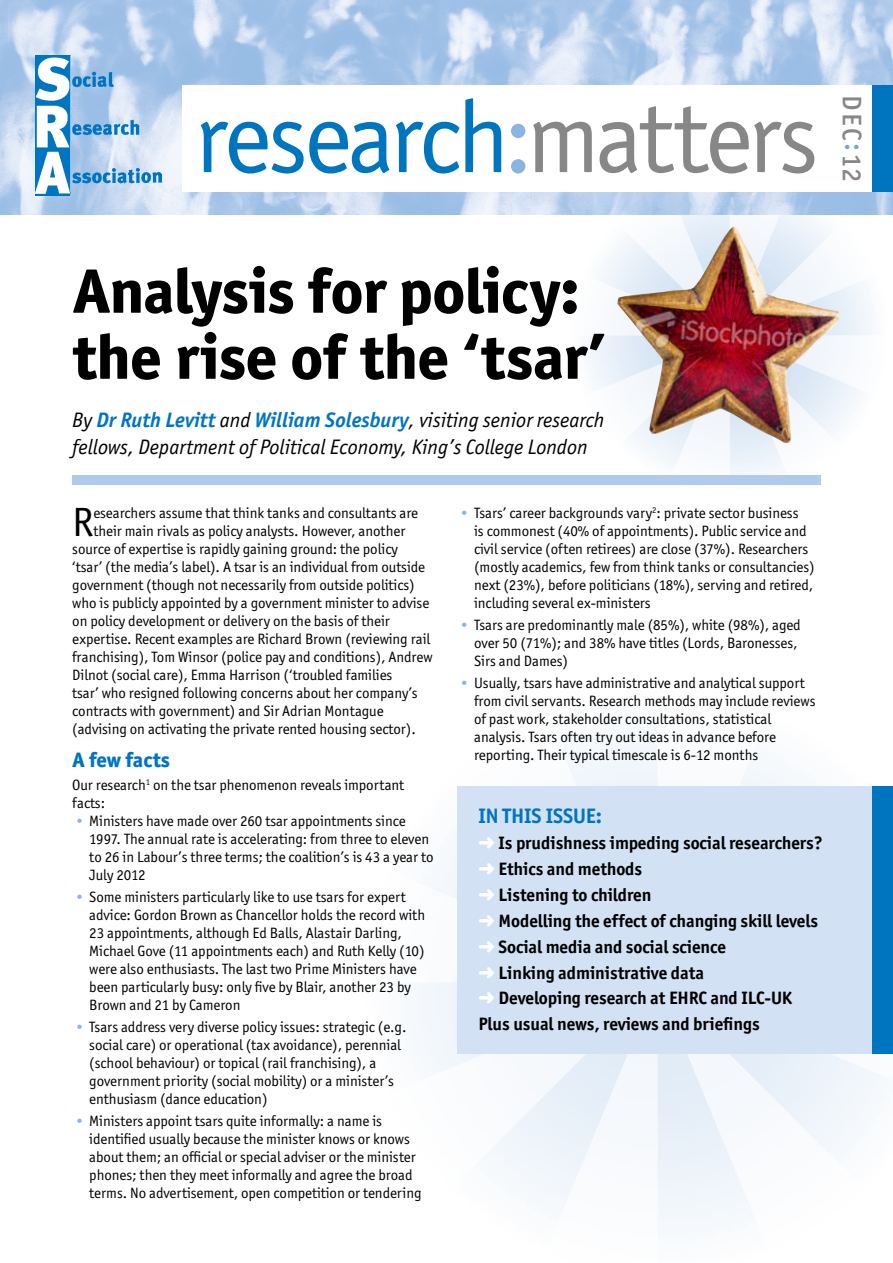
<style>
.page{position:relative;width:893px;height:1263px;background:#fff}
.page>*{position:absolute;margin:0;border:0;box-sizing:border-box;transform-origin:0 0}
.t1{font:102px "Officina San ITC";letter-spacing:-.035em;color:#0075bf}
.t2{font:800 63px/66px "Officina San ITC";letter-spacing:-.015em;color:#000}
.t3{font:40.95px "Officina San ITC";color:#000}
.t4{font:500 27px "Officina San ITC";color:#878787}
.t5{font:italic 21px/27px "Officina San ITC";color:#000}
.t6{font:700 21px "Officina San ITC";letter-spacing:-.005em;color:#0075bf}
.t7{font:800 21px "Officina San ITC";color:#0075bf}
.t8{font:700 18px/25.8px "Officina San ITC";letter-spacing:-.005em;color:#000}
.t9{font:15px/18px "Officina San ITC";letter-spacing:-.005em;color:#000}
.s1{color:#8ab5e1}
.s2{color:#878787}
.s3{color:#6ca6db}
.s4{font-weight:700;color:#0075bf}
.s5{color:#fff}
</style>
<div class="page">
<svg style="left:571px;top:215px;width:301px;height:261px"></svg>
<svg style="left:419px;top:744px;width:474px;height:479px"></svg>
<img style="left:0;top:0;width:893px;height:215px">
<div style="left:35px;top:56px;width:36px;height:140px;background:#0075bf"></div>
<div style="left:183px;top:85px;width:710px;height:106px;background:#fff"></div>
<img style="left:36px;top:56px;width:126px;height:140px">
<div style="left:872px;top:85px;width:21px;height:106px;background:#0075bf"></div>
<img style="left:617px;top:226px;width:222px;height:218px">
<div style="left:72px;top:476px;width:749px;height:9px;background:#b0caeb"></div>
<div style="left:872px;top:786px;width:21px;height:267px;background:#0075bf"></div>
<div style="left:76px;top:817px;width:7px;height:7px;border:3px solid #fff;border-radius:50%"></div>
<div style="left:76px;top:893px;width:7px;height:7px;border:3px solid #fff;border-radius:50%"></div>
<div style="left:76px;top:1023px;width:7px;height:7px;border:3px solid #fff;border-radius:50%"></div>
<div style="left:76px;top:1117px;width:7px;height:8px;border:3px solid #fff;border-radius:50%"></div>
<div style="left:461px;top:509px;width:7px;height:7px;border:3px solid #fff;border-radius:50%"></div>
<div style="left:461px;top:621px;width:7px;height:7px;border:3px solid #fff;border-radius:50%"></div>
<div style="left:461px;top:679px;width:7px;height:7px;border:3px solid #fff;border-radius:50%"></div>
<div style="left:457px;top:786px;width:415px;height:267px;background:#d3e1f4"></div>
<h1 class="t1" style="left:194px;top:79px;width:626px">research<span class="s1">:</span><span class="s2">matters</span></h1>
<h3 class="t4" style="left:868px;top:95px;width:89px;rotate:90deg">DEC<span class="s3">:</span>12</h3>
<h2 class="t2" style="left:72px;top:258px;width:535px">Analysis for policy: the rise of the ‘tsar’</h2>
<h3 class="t5" style="left:72px;top:406px;width:533px">By <span class="s4">Dr Ruth Levitt</span> and <span class="s4">William Solesbury</span>, visiting senior research fellows, Department of Political Economy, King’s College London</h3>
<h3 class="t3" style="left:72px;top:498px;width:23px">R</h3>
<p class="t9" style="left:93px;top:503px;width:326px">esearchers assume that think tanks and consultants are</p>
<p class="t9" style="left:93px;top:521px;width:313px">their main rivals as policy analysts. However, another</p>
<p class="t9" style="left:72px;top:539px;width:327px">source of expertise is rapidly gaining ground: the policy</p>
<p class="t9" style="left:72px;top:557px;width:354px">‘tsar’ (the media’s label). A tsar is an individual from outside</p>
<p class="t9" style="left:72px;top:575px;width:344px">government (though not necessarily from outside politics)</p>
<p class="t9" style="left:72px;top:593px;width:359px">who is publicly appointed by a government minister to advise</p>
<p class="t9" style="left:72px;top:611px;width:319px">on policy development or delivery on the basis of their</p>
<p class="t9" style="left:72px;top:629px;width:360px">expertise. Recent examples are Richard Brown (reviewing rail</p>
<p class="t9" style="left:72px;top:647px;width:362px">franchising), Tom Winsor (police pay and conditions), Andrew</p>
<p class="t9" style="left:72px;top:665px;width:322px">Dilnot (social care), Emma Harrison (‘troubled families</p>
<p class="t9" style="left:72px;top:683px;width:347px">tsar’ who resigned following concerns about her company’s</p>
<p class="t9" style="left:72px;top:701px;width:313px">contracts with government) and Sir Adrian Montague</p>
<p class="t9" style="left:72px;top:719px;width:345px">(advising on activating the private rented housing sector).</p>
<h3 class="t7" style="left:72px;top:747px;width:99px">A few facts</h3>
<p class="t9" style="left:72px;top:775px;width:333px">Our research<sup>1</sup> on the tsar phenomenon reveals important facts:</p>
<p class="t9" style="left:89px;top:811px;width:346px;text-indent:-15px"><span class="s1">•</span> Ministers have made over 260 tsar appointments since 1997. The annual rate is accelerating: from three to eleven to 26 in Labour’s three terms; the coalition’s is 43 a year to July 2012</p>
<p class="t9" style="left:89px;top:888px;width:337px;text-indent:-15px"><span class="s1">•</span> Some ministers particularly like to use tsars for expert advice: Gordon Brown as Chancellor holds the record with 23 appointments, although Ed Balls, Alastair Darling, Michael Gove (11 appointments each) and Ruth Kelly (10) were also enthusiasts. The last two Prime Ministers have been particularly busy: only five by Blair, another 23 by Brown and 21 by Cameron</p>
<p class="t9" style="left:89px;top:1018px;width:319px;text-indent:-15px"><span class="s1">•</span> Tsars address very diverse policy issues: strategic (e.g. social care) or operational (tax avoidance), perennial (school behaviour) or topical (rail franchising), a government priority (social mobility) or a minister’s enthusiasm (dance education)</p>
<p class="t9" style="left:89px;top:1112px;width:334px;text-indent:-15px"><span class="s1">•</span> Ministers appoint tsars quite informally: a name is identified usually because the minister knows or knows about them; an official or special adviser or the minister phones; then they meet informally and agree the broad terms. No advertisement, open competition or tendering</p>
<p class="t9" style="left:474px;top:503px;width:342px;text-indent:-15px"><span class="s1">•</span> Tsars’ career backgrounds vary<sup>2</sup>: private sector business<br>is commonest (40% of appointments). Public service and civil service (often retirees) are close (37%). Researchers (mostly academics, few from think tanks or consultancies) next (23%), before politicians (18%), serving and retired, including several ex-ministers</p>
<p class="t9" style="left:474px;top:616px;width:328px;text-indent:-15px"><span class="s1">•</span> Tsars are predominantly male (85%), white (98%), aged over 50 (71%); and 38% have titles (Lords, Baronesses,<br>Sirs and Dames)</p>
<p class="t9" style="left:474px;top:674px;width:343px;text-indent:-15px"><span class="s1">•</span> Usually, tsars have administrative and analytical support from civil servants. Research methods may include reviews of past work, stakeholder consultations, statistical analysis. Tsars often try out ideas in advance before reporting. Their typical timescale is 6-12 months</p>
<h3 class="t6" style="left:478px;top:803px;width:125px">In this issue:</h3>
<p class="t8" style="left:478px;top:830px;width:346px"><span class="s5">➜</span> Is prudishness impeding social researchers? <span class="s5">➜</span> Ethics and methods<br><span class="s5">➜</span> Listening to children<br><span class="s5">➜</span> Modelling the effect of changing skill levels <span class="s5">➜</span> Social media and social science<br><span class="s5">➜</span> Linking administrative data<br><span class="s5">➜</span> Developing research at EH RC and ILC-UK Plus usual news, reviews and briefings</p>
</div>
